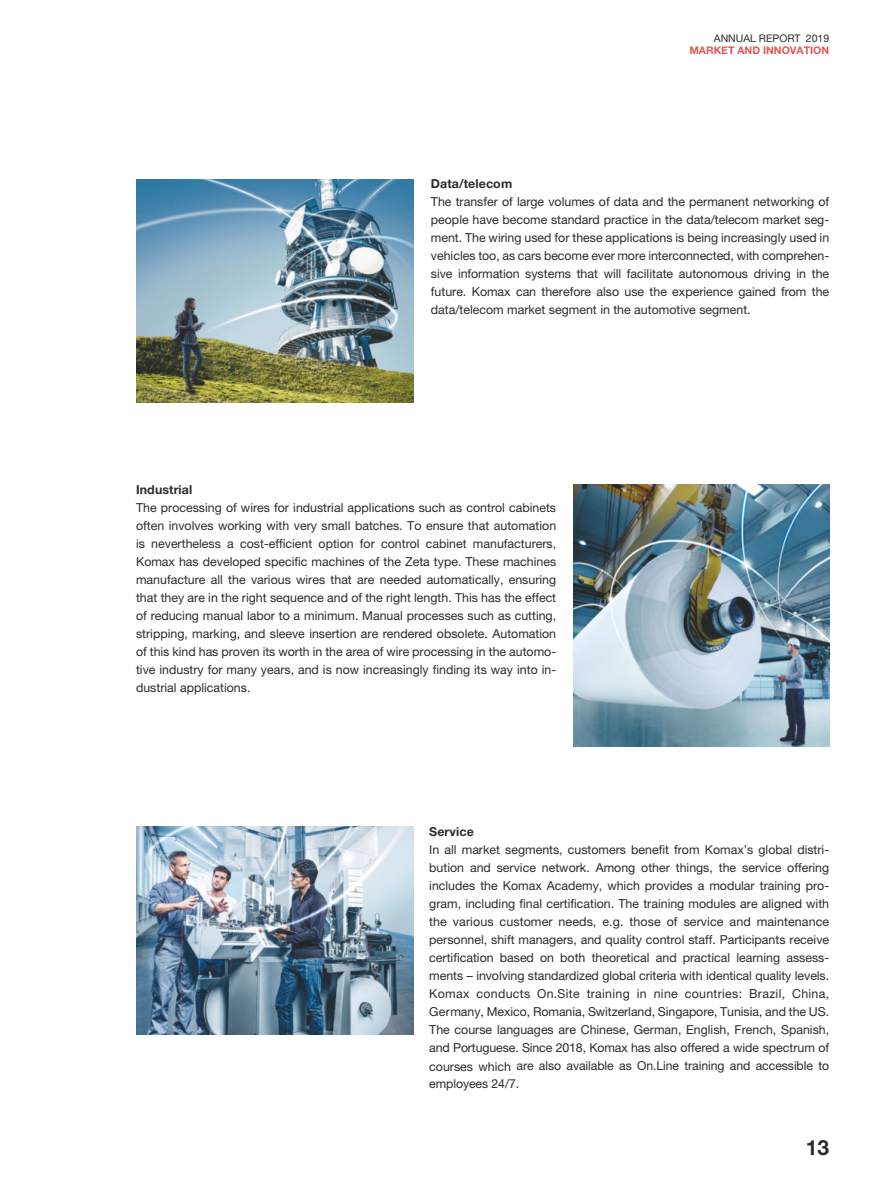
<style>
.page{position:relative;width:893px;height:1191px;background:#fff}
.page>*{position:absolute;margin:0;border:0;box-sizing:border-box;transform-origin:0 0}
.t1{font:700 21px "Helvetica Neue LT Pro";color:#2b2b29}
.t2{font:12.3px/18px "Helvetica Neue LT Pro";color:#2b2b29;text-align:justify}
.t3{font:700 12.3px "Helvetica Neue LT Pro";letter-spacing:.01em;color:#2b2b29}
.t4{font:700 10.5px "Helvetica Neue LT Pro";color:#de5958}
.t5{font:10.5px "Helvetica Neue LT Pro";color:#2b2b29}
</style>
<div class="page">
<img style="left:136px;top:826px;width:278px;height:208px">
<img style="left:573px;top:484px;width:256px;height:262px">
<img style="left:136px;top:180px;width:278px;height:222px">
<p class="t5" style="left:714px;top:32px;width:117px">ANNUAL REPORT 2019</p>
<p class="t4" style="left:689px;top:44px;width:141px">MARKET AND INNOVATION</p>
<p class="t3" style="left:431px;top:176px;width:83px">Data/telecom</p>
<p class="t2" style="left:431px;top:193px;width:400px">The transfer of large volumes of data and the permanent networking of people have become standard practice in the data/telecom market seg&shy;ment. The wiring used for these applications is being increasingly used in vehicles too, as cars become ever more interconnected, with comprehen&shy;sive information systems that will facilitate autonomous driving in the future. Komax can therefore also use the experience gained from the data/telecom market segment in the automotive segment.</p>
<p class="t3" style="left:136px;top:482px;width:58px">Industrial</p>
<p class="t2" style="left:136px;top:499px;width:422px">The processing of wires for industrial applications such as control cabinets often involves working with very small batches. To ensure that automation is nevertheless a cost-efficient option for control cabinet manufacturers, Komax has developed specific machines of the Zeta type. These machines manufacture all the various wires that are needed automatically, ensuring that they are in the right sequence and of the right length. This has the effect of reducing manual labor to a minimum. Manual processes such as cutting, stripping, marking, and sleeve insertion are rendered obsolete. Automation of this kind has proven its worth in the area of wire processing in the automo&shy;tive industry for many years, and is now increasingly finding its way into in&shy;dustrial applications.</p>
<p class="t3" style="left:429px;top:824px;width:46px">Service</p>
<p class="t2" style="left:429px;top:841px;width:401px">In all market segments, customers benefit from Komax’s global distri&shy;bution and service network. Among other things, the service offering includes the Komax Academy, which provides a modular training pro&shy;gram, including final certification. The training modules are aligned with the various customer needs, e.g. those of service and maintenance personnel, shift managers, and quality control staff. Participants receive certification based on both theoretical and practical learning assess&shy;ments – involving standardized global criteria with identical quality levels.<br>Komax conducts On.Site training in nine countries: Brazil, China, Germany, Mexico, Romania, Switzerland, Singapore, Tunisia, and the US.<br>The course languages are Chinese, German, English, French, Spanish, and Portuguese. Since 2018, Komax has also offered a wide spectrum of courses which are also available as On.Line training and accessible to employees 24/7.</p>
<h1 class="t1" style="left:806px;top:1134px;width:25px">13</h1>
</div>
